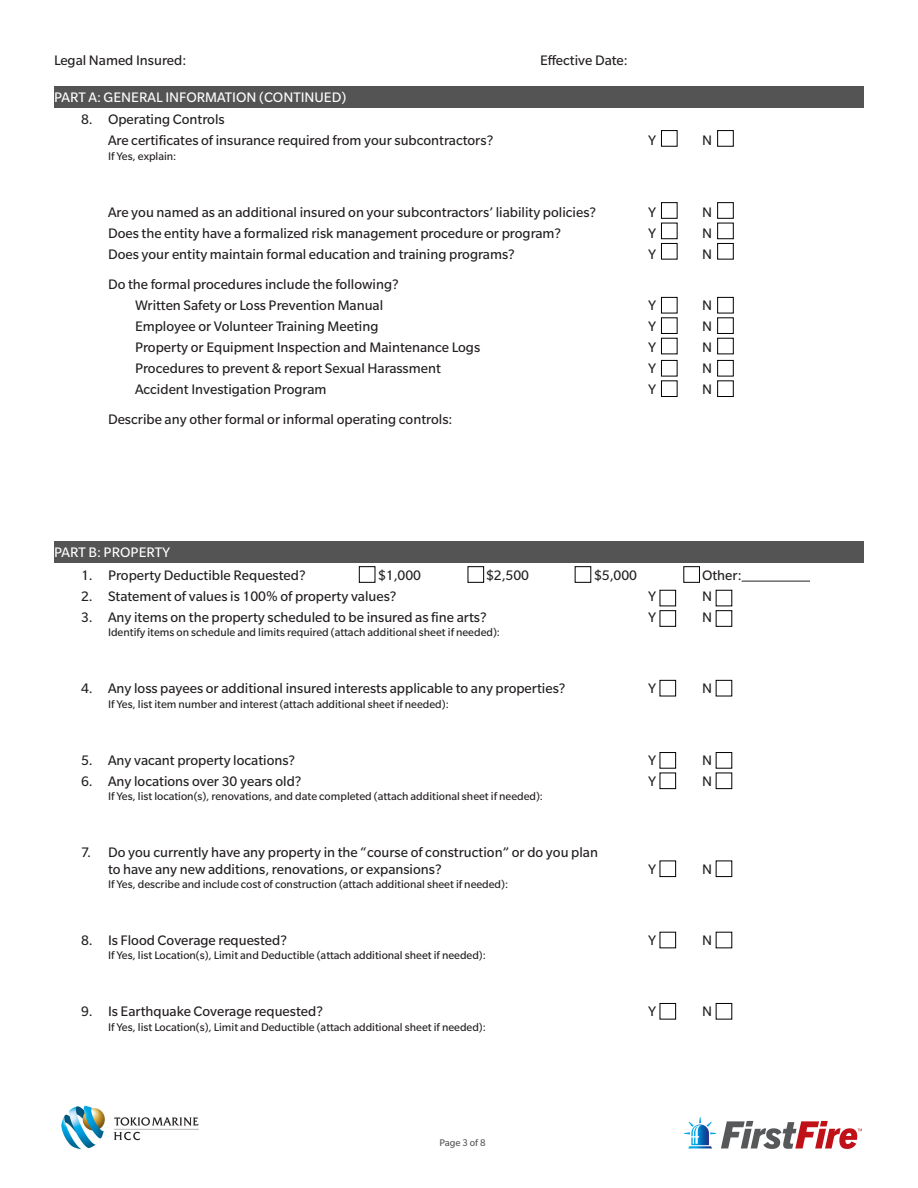
<style>
.page{position:relative;width:918px;height:1188px;background:#fff}
.page>*{position:absolute;margin:0;border:0;box-sizing:border-box;transform-origin:0 0}
.t1{font:15px/16.5px "Slate Std";color:#231f20}
.t2{font:15px "Slate Std";color:#fff}
.t3{font:12px "Slate Std";color:#231f20}
.t4{font:10.5px "Slate Std";color:#545454}
</style>
<div class="page">
<div style="left:54px;top:86px;width:810px;height:22px;background:#545454"></div>
<div style="left:661px;top:130px;width:17px;height:17px;border:1px solid #000"></div>
<div style="left:717px;top:130px;width:17px;height:17px;border:1px solid #000"></div>
<div style="left:661px;top:202px;width:17px;height:17px;border:1px solid #000"></div>
<div style="left:717px;top:202px;width:17px;height:17px;border:1px solid #000"></div>
<div style="left:661px;top:223px;width:17px;height:16px;border:1px solid #000"></div>
<div style="left:717px;top:223px;width:17px;height:16px;border:1px solid #000"></div>
<div style="left:661px;top:243px;width:17px;height:17px;border:1px solid #000"></div>
<div style="left:717px;top:243px;width:17px;height:17px;border:1px solid #000"></div>
<div style="left:661px;top:297px;width:17px;height:16px;border:1px solid #000"></div>
<div style="left:717px;top:297px;width:17px;height:16px;border:1px solid #000"></div>
<div style="left:661px;top:317px;width:17px;height:17px;border:1px solid #000"></div>
<div style="left:717px;top:317px;width:17px;height:17px;border:1px solid #000"></div>
<div style="left:661px;top:338px;width:17px;height:16px;border:1px solid #000"></div>
<div style="left:717px;top:338px;width:17px;height:16px;border:1px solid #000"></div>
<div style="left:661px;top:360px;width:17px;height:16px;border:1px solid #000"></div>
<div style="left:717px;top:360px;width:17px;height:16px;border:1px solid #000"></div>
<div style="left:661px;top:380px;width:17px;height:17px;border:1px solid #000"></div>
<div style="left:717px;top:380px;width:17px;height:17px;border:1px solid #000"></div>
<div style="left:54px;top:542px;width:810px;height:21px;background:#545454"></div>
<hr style="left:742px;top:581px;width:68px;height:1px;background:#231f20">
<div style="left:359px;top:566px;width:16px;height:17px;border:1px solid #000"></div>
<div style="left:468px;top:566px;width:16px;height:17px;border:1px solid #000"></div>
<div style="left:575px;top:566px;width:16px;height:17px;border:1px solid #000"></div>
<div style="left:683px;top:566px;width:17px;height:17px;border:1px solid #000"></div>
<div style="left:660px;top:590px;width:16px;height:16px;border:1px solid #000"></div>
<div style="left:660px;top:610px;width:16px;height:17px;border:1px solid #000"></div>
<div style="left:716px;top:610px;width:16px;height:17px;border:1px solid #000"></div>
<div style="left:660px;top:680px;width:16px;height:16px;border:1px solid #000"></div>
<div style="left:716px;top:680px;width:16px;height:16px;border:1px solid #000"></div>
<div style="left:660px;top:861px;width:16px;height:16px;border:1px solid #000"></div>
<div style="left:716px;top:861px;width:16px;height:16px;border:1px solid #000"></div>
<div style="left:660px;top:932px;width:16px;height:16px;border:1px solid #000"></div>
<div style="left:660px;top:1003px;width:16px;height:17px;border:1px solid #000"></div>
<div style="left:716px;top:1003px;width:16px;height:17px;border:1px solid #000"></div>
<div style="left:660px;top:752px;width:16px;height:17px;border:1px solid #000"></div>
<div style="left:716px;top:752px;width:16px;height:17px;border:1px solid #000"></div>
<div style="left:660px;top:773px;width:16px;height:16px;border:1px solid #000"></div>
<div style="left:716px;top:773px;width:16px;height:16px;border:1px solid #000"></div>
<img style="left:61px;top:1105px;width:138px;height:45px">
<img style="left:684px;top:1117px;width:178px;height:32px">
<p class="t1" style="left:54px;top:51px;width:134px">Legal Named Insured:</p>
<p class="t1" style="left:540px;top:51px;width:89px">Effective Date:</p>
<p class="t2" style="left:54px;top:90px;width:294px">PART A: GENERAL INFORMATION (CONTINUED)</p>
<p class="t1" style="left:81px;top:111px;width:145px">8. Operating Controls</p>
<p class="t1" style="left:108px;top:132px;width:387px">Are certificates of insurance required from your subcontractors?</p>
<p class="t1" style="left:648px;top:132px;width:10px">Y</p>
<p class="t1" style="left:702px;top:132px;width:11px">N</p>
<p class="t3" style="left:108px;top:150px;width:70px">If Yes, explain:</p>
<p class="t1" style="left:108px;top:204px;width:490px">Are you named as an additional insured on your subcontractors’ liability policies?</p>
<p class="t1" style="left:648px;top:204px;width:10px">Y</p>
<p class="t1" style="left:702px;top:204px;width:11px">N</p>
<p class="t1" style="left:108px;top:225px;width:455px">Does the entity have a formalized risk management procedure or program?</p>
<p class="t1" style="left:648px;top:225px;width:10px">Y</p>
<p class="t1" style="left:702px;top:225px;width:11px">N</p>
<p class="t1" style="left:108px;top:246px;width:408px">Does your entity maintain formal education and training programs?</p>
<p class="t1" style="left:648px;top:246px;width:10px">Y</p>
<p class="t1" style="left:702px;top:246px;width:11px">N</p>
<p class="t1" style="left:108px;top:276px;width:292px">Do the formal procedures include the following?</p>
<p class="t1" style="left:135px;top:297px;width:250px">Written Safety or Loss Prevention Manual</p>
<p class="t1" style="left:648px;top:297px;width:10px">Y</p>
<p class="t1" style="left:702px;top:297px;width:11px">N</p>
<p class="t1" style="left:135px;top:318px;width:245px">Employee or Volunteer Training Meeting</p>
<p class="t1" style="left:648px;top:318px;width:10px">Y</p>
<p class="t1" style="left:702px;top:318px;width:11px">N</p>
<p class="t1" style="left:135px;top:339px;width:347px">Property or Equipment Inspection and Maintenance Logs</p>
<p class="t1" style="left:648px;top:339px;width:10px">Y</p>
<p class="t1" style="left:702px;top:339px;width:11px">N</p>
<p class="t1" style="left:135px;top:360px;width:307px">Procedures to prevent &amp; report Sexual Harassment</p>
<p class="t1" style="left:648px;top:360px;width:10px">Y</p>
<p class="t1" style="left:702px;top:360px;width:11px">N</p>
<p class="t1" style="left:135px;top:381px;width:193px">Accident Investigation Program</p>
<p class="t1" style="left:648px;top:381px;width:10px">Y</p>
<p class="t1" style="left:702px;top:381px;width:11px">N</p>
<p class="t1" style="left:108px;top:411px;width:346px">Describe any other formal or informal operating controls:</p>
<p class="t2" style="left:54px;top:545px;width:118px">PART B: PROPERTY</p>
<p class="t1" style="left:81px;top:567px;width:226px">1. Property Deductible Requested?</p>
<p class="t1" style="left:378px;top:567px;width:45px">$1,000</p>
<p class="t1" style="left:486px;top:567px;width:45px">$2,500</p>
<p class="t1" style="left:594px;top:567px;width:45px">$5,000</p>
<p class="t1" style="left:702px;top:567px;width:41px">Other:</p>
<p class="t1" style="left:81px;top:588px;width:317px">2. Statement of values is 100% of property values?</p>
<p class="t1" style="left:648px;top:588px;width:10px">Y</p>
<p class="t1" style="left:702px;top:588px;width:11px">N</p>
<p class="t1" style="left:81px;top:609px;width:407px">3. Any items on the property scheduled to be insured as fine arts?</p>
<p class="t1" style="left:648px;top:609px;width:10px">Y</p>
<p class="t1" style="left:702px;top:609px;width:11px">N</p>
<p class="t3" style="left:108px;top:626px;width:394px">Identify items on schedule and limits required (attach additional sheet if needed):</p>
<p class="t1" style="left:81px;top:680px;width:486px">4. Any loss payees or additional insured interests applicable to any properties?</p>
<p class="t1" style="left:648px;top:680px;width:10px">Y</p>
<p class="t1" style="left:702px;top:680px;width:11px">N</p>
<p class="t3" style="left:108px;top:698px;width:342px">If Yes, list item number and interest (attach additional sheet if needed):</p>
<p class="t1" style="left:81px;top:752px;width:216px">5. Any vacant property locations?</p>
<p class="t1" style="left:648px;top:752px;width:10px">Y</p>
<p class="t1" style="left:702px;top:752px;width:11px">N</p>
<p class="t1" style="left:81px;top:773px;width:222px">6. Any locations over 30 years old?</p>
<p class="t1" style="left:648px;top:773px;width:10px">Y</p>
<p class="t1" style="left:702px;top:773px;width:11px">N</p>
<p class="t3" style="left:108px;top:790px;width:437px">If Yes, list location(s), renovations, and date completed (attach additional sheet if needed):</p>
<p class="t1" style="left:108px;top:844px;width:492px;text-indent:-27px">7. Do you currently have any property in the “course of construction” or do you plan to have any new additions, renovations, or expansions?</p>
<p class="t3" style="left:108px;top:878px;width:402px">If Yes, describe and include cost of construction (attach additional sheet if needed):</p>
<p class="t1" style="left:648px;top:860px;width:10px">Y</p>
<p class="t1" style="left:702px;top:860px;width:11px">N</p>
<p class="t1" style="left:81px;top:932px;width:207px">8. Is Flood Coverage requested?</p>
<p class="t1" style="left:648px;top:932px;width:10px">Y</p>
<p class="t1" style="left:702px;top:932px;width:11px">N</p>
<p class="t3" style="left:108px;top:949px;width:379px">If Yes, list Location(s), Limit and Deductible (attach additional sheet if needed):</p>
<p class="t1" style="left:81px;top:1003px;width:243px">9. Is Earthquake Coverage requested?</p>
<p class="t1" style="left:648px;top:1003px;width:10px">Y</p>
<p class="t1" style="left:702px;top:1003px;width:11px">N</p>
<p class="t3" style="left:108px;top:1021px;width:379px">If Yes, list Location(s), Limit and Deductible (attach additional sheet if needed):</p>
<p class="t4" style="left:440px;top:1137px;width:47px">Page 3 of 8</p>
</div>
